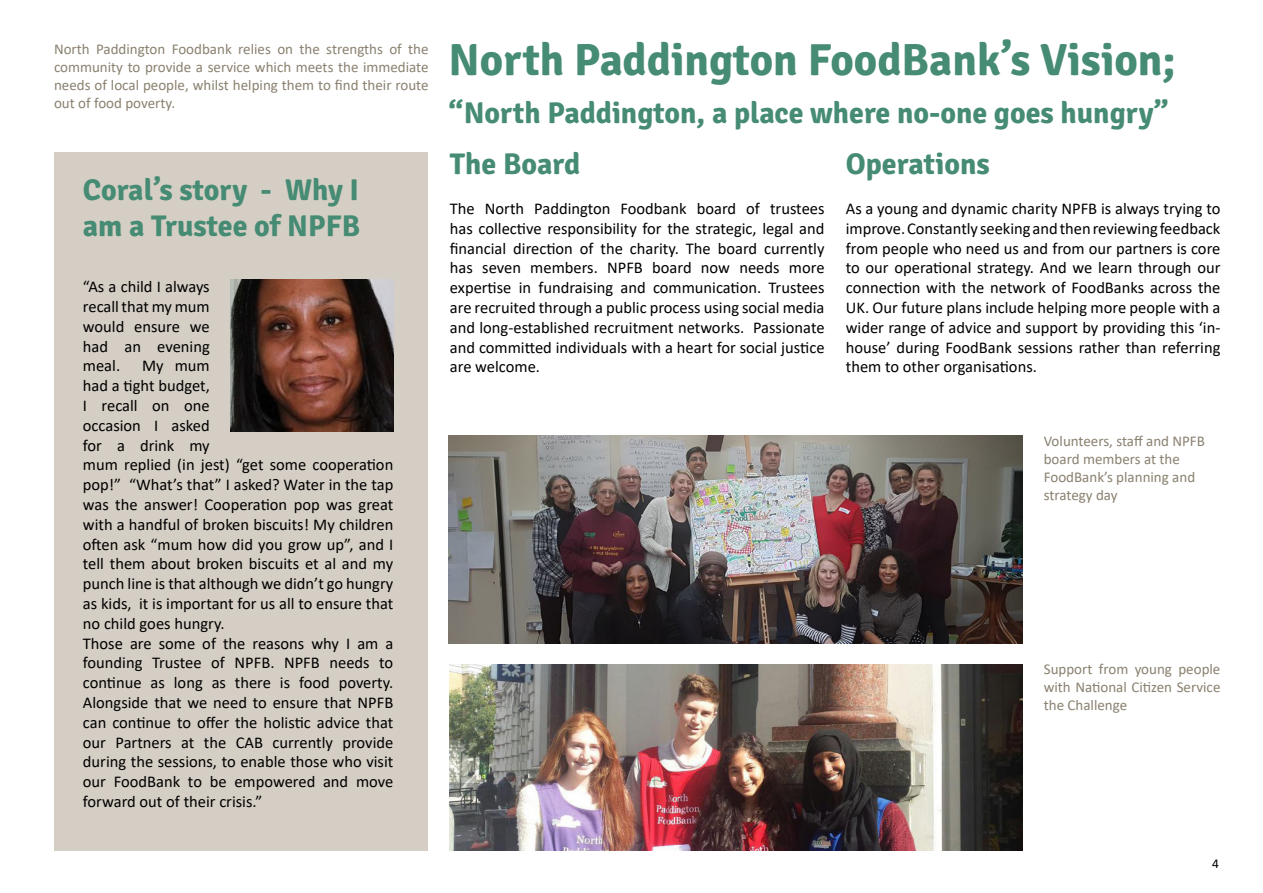
<style>
.page{position:relative;width:1263px;height:893px;background:#fff}
.page>*{position:absolute;margin:0;border:0;box-sizing:border-box;transform-origin:0 0}
.t1{font:700 45px "Signika";color:#468b74}
.t2{font:700 30px/36px "Signika";color:#468b74}
.t3{font:16.5px/19.8px "Calibri";color:#000;text-align:justify}
.t4{font:15px/18px "Calibri";color:#8a8170;text-align:justify}
.t5{font:13.5px "Calibri";color:#000}
</style>
<div class="page">
<div style="left:55px;top:152px;width:373px;height:698px;background:#d5cec4"></div>
<img style="left:231px;top:279px;width:162px;height:152px">
<img style="left:449px;top:436px;width:573px;height:207px">
<img style="left:450px;top:664px;width:572px;height:186px">
<p class="t4" style="left:54px;top:39px;width:376px">North Paddington Foodbank relies on the strengths of the community to provide a service which meets the immediate needs of local people, whilst helping them to find their route out of food poverty.</p>
<h1 class="t1" style="left:449px;top:33px;width:729px">North Paddington FoodBank’s Vision;</h1>
<h2 class="t2" style="left:449px;top:96px;width:721px">“North Paddington, a place where no-one goes hungry”</h2>
<h2 class="t2" style="left:83px;top:173px;width:279px">Coral’s story - Why I am a Trustee of NPFB</h2>
<p class="t3" style="left:83px;top:276px;width:128px">“As a child I always recall that my mum would ensure we had an evening meal.</p>
<p class="t3" style="left:83px;top:356px;width:312px;text-align:left;text-indent:59px">My mum<br>had a tight budget,<br>I recall on one<br>occasion I asked<br>for a drink my<br>mum replied (in jest) “get some cooperation pop!” “What’s that” I asked? Water in the tap was the answer! Cooperation pop was great with a handful of broken biscuits! My children often ask “mum how did you grow up”, and I tell them about broken biscuits et al and my punch line is that although we didn’t go hungry as kids, it is important for us all to ensure that no child goes hungry.<br>Those are some of the reasons why I am a founding Trustee of NPFB. NPFB needs to continue as long as there is food poverty.<br>Alongside that we need to ensure that NPFB can continue to offer the holistic advice that our Partners at the CAB currently provide during the sessions, to enable those who visit our FoodBank to be empowered and move forward out of their crisis.”</p>
<h2 class="t2" style="left:450px;top:147px;width:132px">The Board</h2>
<p class="t3" style="left:450px;top:198px;width:376px">The North Paddington Foodbank board of trustees has collective responsibility for the strategic, legal and financial direction of the charity. The board currently has seven members. NPFB board now needs more expertise in fundraising and communication. Trustees are recruited through a public process using social media and long-established recruitment networks. Passionate and committed individuals with a heart for social justice are welcome.</p>
<h2 class="t2" style="left:846px;top:147px;width:145px">Operations</h2>
<p class="t3" style="left:846px;top:198px;width:376px">As a young and dynamic charity NPFB is always trying to improve. Constantly seeking and then reviewing feedback from people who need us and from our partners is core to our operational strategy. And we learn through our connection with the network of FoodBanks across the UK. Our future plans include helping more people with a wider range of advice and support by providing this ‘in&shy;house’ during FoodBank sessions rather than referring them to other organisations.</p>
<p class="t4" style="left:1044px;top:431px;width:163px;text-align:left">Volunteers, staff and NPFB board members at the<br>FoodBank’s planning and strategy day</p>
<p class="t4" style="left:1044px;top:660px;width:178px">Support from young people with National Citizen Service the Challenge</p>
<p class="t5" style="left:1212px;top:854px;width:8px">4</p>
</div>
